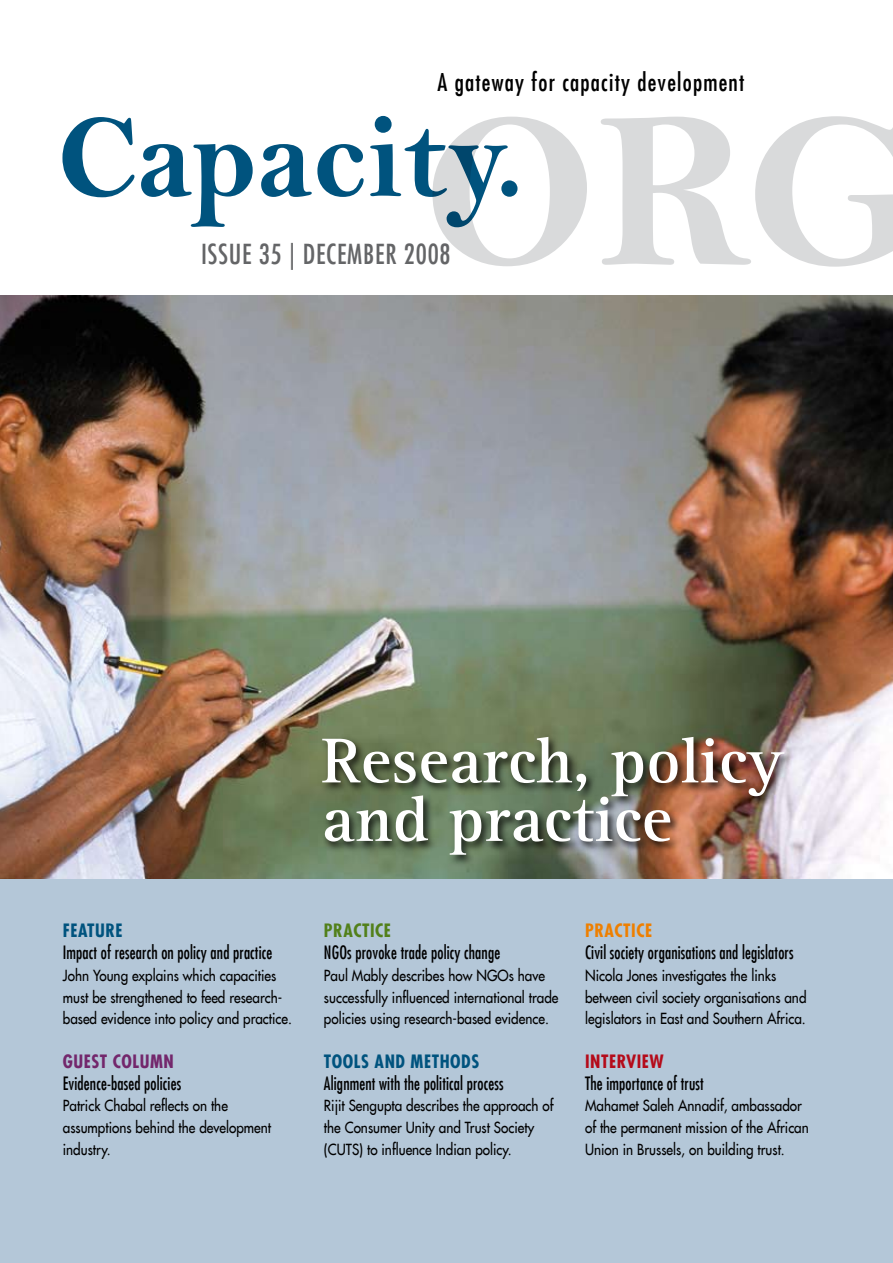
<style>
.page{position:relative;width:893px;height:1263px;background:#fff}
.page>*{position:absolute;margin:0;border:0;box-sizing:border-box;transform-origin:0 0}
.t1{font:700 65.55px/58.5px "Agfa Rotis Serif";letter-spacing:.005em;color:#fff}
.t2{font:condensed 27px "Futura LT";letter-spacing:.03em;color:#646567}
.t3{font:condensed 24px "Futura LT";letter-spacing:.05em;color:#000}
.t4{font:condensed 18px "Futura LT";letter-spacing:.01em;color:#000;scale:.9 1}
.t5{font:700 condensed 18px "Futura LT";letter-spacing:.03em;color:#00537e}
.t6{font:700 condensed 18px "Futura LT";letter-spacing:.03em;color:#73276c}
.t7{font:700 condensed 18px "Futura LT";letter-spacing:.03em;color:#b40b1a}
.t8{font:700 condensed 18px "Futura LT";letter-spacing:.03em;color:#52801a}
.t9{font:700 condensed 18px "Futura LT";letter-spacing:.03em;color:#ee7f00}
.t10{font:15px/21.8px "Futura LT";color:#000;scale:.9 1}
</style>
<div class="page">
<svg style="left:440px;top:116px;width:453px;height:151px"></svg>
<svg style="left:62px;top:116px;width:455px;height:111px"></svg>
<div style="left:0;top:879px;width:893px;height:384px;background:#b4c7d8"></div>
<img style="left:0;top:296px;width:893px;height:583px">
<div style="left:319px;top:733px;width:477px;height:134px;background:#000;opacity:.75"></div>
<h3 class="t3" style="left:437px;top:68px;width:308px">A gateway for capacity development</h3>
<h2 class="t2" style="left:201px;top:238px;width:251px">ISSUE 35 | DECEMBER 2008</h2>
<p class="t5" style="left:63px;top:919px;width:61px">FEATURE</p>
<p class="t4" style="left:63px;top:942px;width:234px">Impact of research on policy and practice</p>
<p class="t10" style="left:63px;top:964px;width:256px">John Young explains which capacities must be strengthened to feed research&shy;based evidence into policy and practice.</p>
<p class="t6" style="left:63px;top:1050px;width:113px">GUEST COLUMN</p>
<p class="t4" style="left:63px;top:1072px;width:133px">Evidence-based policies</p>
<p class="t10" style="left:63px;top:1095px;width:233px">Patrick Chabal reflects on the assumptions behind the development industry.</p>
<h1 class="t1" style="left:322px;top:733px;width:463px">Research, policy and practice</h1>
<p class="t8" style="left:324px;top:919px;width:68px">PRACTICE</p>
<p class="t4" style="left:324px;top:942px;width:197px">NGOs provoke trade policy change</p>
<p class="t10" style="left:324px;top:964px;width:262px">Paul Mably describes how NGOs have successfully influenced international trade policies using research-based evidence.</p>
<p class="t5" style="left:324px;top:1050px;width:19px">TOOLS</p>
<p class="t5" style="left:375px;top:1050px;width:105px">AND METHODS</p>
<p class="t4" style="left:324px;top:1072px;width:201px">Alignment with the political process</p>
<p class="t10" style="left:324px;top:1095px;width:257px">Rijit Sengupta describes the approach of the Consumer Unity and Trust Society (CUTS) to influence Indian policy.</p>
<p class="t9" style="left:585px;top:919px;width:68px">PRACTICE</p>
<p class="t4" style="left:585px;top:942px;width:233px">Civil society organisations and legislators</p>
<p class="t10" style="left:585px;top:964px;width:247px">Nicola Jones investigates the links between civil society organisations and legislators in East and Southern Africa.</p>
<p class="t7" style="left:585px;top:1050px;width:80px">INTERVIEW</p>
<p class="t4" style="left:585px;top:1072px;width:133px">The importance of trust</p>
<p class="t10" style="left:585px;top:1095px;width:250px">Mahamet Saleh Annadif, ambassador of the permanent mission of the African<br>Union in Brussels, on building trust.</p>
</div>
